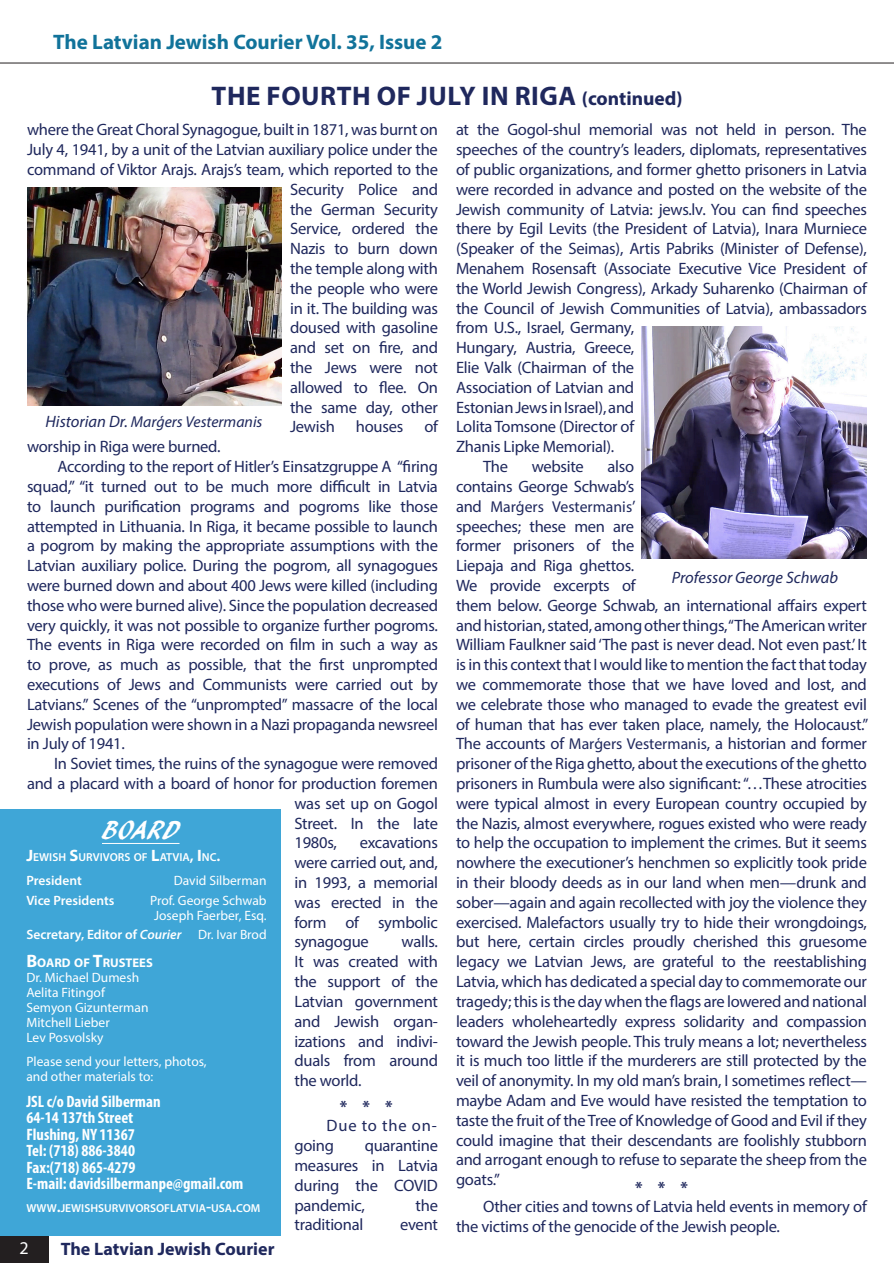
<style>
.page{position:relative;width:894px;height:1263px;background:#fff}
.page>*{position:absolute;margin:0;border:0;box-sizing:border-box;transform-origin:0 0}
.t1{font:700 27px "Myriad Pro";letter-spacing:.02em;color:#1f285d}
.t2{font:27px "ARBLANCA";color:#fff}
.t3{font:700 21px "Myriad Pro";color:#11739a}
.t4{font:700 18px "Myriad Pro";color:#1f285d}
.t5{font:18px "Myriad Pro";color:#fff}
.body{font:16.5px/19.8px "Myriad Pro";letter-spacing:-.015em;color:#1f285d;text-align:justify}
.sidebar{font:700 condensed 16.5px "Myriad Pro";color:#fff}
.t6{font:italic 16.5px "Myriad Pro";color:#1f285d}
.body-2{font:16.5px "Myriad Pro";letter-spacing:.05em;color:#1f285d}
.body-3{font:700 16.5px "Myriad Pro";color:#1f285d}
.t7{font:italic 15.75px "Myriad Pro";color:#1f285d}
.body-4{font:15.75px "Myriad Pro";color:#1f285d}
.sidebar-2{font:13.5px/15px "Myriad Pro";color:#fff}
.sidebar-3{font:600 13.5px "Myriad Pro";color:#fff}
.t8{font:700 12.6px "Myriad Pro";color:#fff}
.sidebar-4{font:600 11.55px "Myriad Pro";color:#fff}
.s1{font-size:19.5px}
.s2{font-size:16.5px}
.s3{font-weight:700;font-size:16.5px}
.s4{font-style:italic}
.s5{font-weight:400}
.s6{font-size:18px}
.s7{font-size:15.75px}
</style>
<div class="page">
<div style="left:0;top:1236px;width:48px;height:27px;background:#231f20"></div>
<hr style="left:0;top:63px;width:893px;height:1px;background:#231f20">
<div style="left:0;top:809px;width:281px;height:427px;background:#3fa6d7"></div>
<hr style="left:102px;top:843px;width:77px;height:1px;background:#fff">
<img style="left:27px;top:187px;width:254px;height:218px">
<img style="left:641px;top:326px;width:225px;height:233px">
<p class="t3" style="left:53px;top:29px;width:390px">The Latvian Jewish Courier Vol. 35, Issue 2</p>
<p class="t1" style="left:211px;top:78px;width:472px">THE FOURTH OF JULY IN RIGA <span class="s1">(continued)</span></p>
<p class="body" style="left:27px;top:120px;width:412px">where the Great Choral Synagogue, built in 1871, was burnt on</p>
<p class="body" style="left:27px;top:139px;width:412px">July 4, 1941, by a unit of the Latvian auxiliary police under the</p>
<p class="body" style="left:27px;top:159px;width:412px">command of Viktor Arajs. Arajs’s team, which reported to the</p>
<p class="body" style="left:290px;top:179px;width:149px">Security Police and</p>
<p class="body" style="left:290px;top:199px;width:149px">the German Security</p>
<p class="body" style="left:290px;top:219px;width:149px">Service, ordered the</p>
<p class="body" style="left:290px;top:238px;width:149px">Nazis to burn down</p>
<p class="body" style="left:290px;top:258px;width:149px">the temple along with</p>
<p class="body" style="left:290px;top:278px;width:149px">the people who were</p>
<p class="body" style="left:290px;top:298px;width:149px">in it. The building was</p>
<p class="body" style="left:290px;top:318px;width:149px">doused with gasoline</p>
<p class="body" style="left:290px;top:337px;width:149px">and set on fire, and</p>
<p class="body" style="left:290px;top:357px;width:149px">the Jews were not</p>
<p class="body" style="left:290px;top:377px;width:149px">allowed to flee. On</p>
<p class="body" style="left:290px;top:397px;width:149px">the same day, other</p>
<p class="body" style="left:290px;top:417px;width:46px">Jewish</p>
<p class="body" style="left:356px;top:417px;width:49px">houses</p>
<p class="body" style="left:424px;top:417px;width:15px">of</p>
<p class="body" style="left:27px;top:436px;width:195px">worship in Riga were burned.</p>
<p class="body" style="left:27px;top:456px;width:412px;text-indent:30px">According to the report of Hitler’s Einsatzgruppe A “firing squad,” “it turned out to be much more difficult in Latvia to launch purification programs and pogroms like those attempted in Lithuania. In Riga, it became possible to launch a pogrom by making the appropriate assumptions with the Latvian auxiliary police. During the pogrom, all synagogues were burned down and about 400 Jews were killed (including those who were burned alive). Since the population decreased very quickly, it was not possible to organize further pogroms.<br>The events in Riga were recorded on film in such a way as to prove, as much as possible, that the first unprompted executions of Jews and Communists were carried out by Latvians.” Scenes of the “unprompted” massacre of the local Jewish population were shown in a Nazi propaganda newsreel in July of 1941.</p>
<p class="body" style="left:54px;top:753px;width:385px">In Soviet times, the ruins of the synagogue were removed</p>
<p class="body" style="left:27px;top:773px;width:412px">and a placard with a board of honor for production foremen</p>
<p class="body" style="left:294px;top:793px;width:145px">was set up on Gogol</p>
<p class="body" style="left:294px;top:813px;width:145px">Street. In the late</p>
<p class="body" style="left:294px;top:832px;width:44px">1980s,</p>
<p class="t7" style="left:46px;top:412px;width:218px"><span class="s2">Historian Dr.</span> Marģers Vestermanis</p>
<p class="t2" style="left:102px;top:815px;width:79px">BOARD</p>
<p class="sidebar-4" style="left:26px;top:850px;width:195px"><span class="s3">J</span>EWISH <span class="s3">S</span>URVIVORS OF <span class="s3">L</span>ATVIA<span class="s2">,</span> <span class="s3">I</span>NC<span class="s2">.</span></p>
<p class="sidebar-3" style="left:26px;top:872px;width:57px">President</p>
<p class="sidebar-2" style="left:174px;top:873px;width:94px">David Silberman</p>
<p class="sidebar-3" style="left:26px;top:891px;width:89px">Vice Presidents</p>
<p class="sidebar-2" style="left:150px;top:892px;width:118px">Prof. George Schwab</p>
<p class="sidebar-2" style="left:154px;top:907px;width:114px">Joseph Faerber, Esq.</p>
<p class="sidebar-3" style="left:26px;top:926px;width:241px">Secretary, Editor of <span class="s4">Courier</span> <span class="s5">Dr. Ivar Brod</span></p>
<p class="t8" style="left:26px;top:954px;width:128px"><span class="s6">B</span>OARD OF <span class="s6">T</span>RUSTEES</p>
<p class="sidebar-2" style="left:26px;top:969px;width:114px">Dr. Michael Dumesh</p>
<p class="sidebar-2" style="left:26px;top:984px;width:80px">Aelita Fitingof</p>
<p class="sidebar-2" style="left:26px;top:999px;width:123px">Semyon Gizunterman</p>
<p class="sidebar-2" style="left:26px;top:1014px;width:85px">Mitchell Lieber</p>
<p class="sidebar-2" style="left:26px;top:1029px;width:79px">Lev Posvolsky</p>
<p class="sidebar-2" style="left:26px;top:1053px;width:182px">Please send your letters, photos, and other materials to:</p>
<p class="sidebar" style="left:26px;top:1090px;width:136px">JSL c/o David Silberman</p>
<p class="sidebar" style="left:26px;top:1107px;width:108px">64-14 137th Street</p>
<p class="sidebar" style="left:26px;top:1123px;width:110px">Flushing, NY 11367</p>
<p class="sidebar" style="left:26px;top:1140px;width:110px">Tel: (718) 886-3840</p>
<p class="sidebar" style="left:26px;top:1156px;width:111px">Fax:(718) 865-4279</p>
<p class="sidebar" style="left:26px;top:1173px;width:218px">E-mail: davidsilbermanpe@gmail.com</p>
<p class="sidebar-4" style="left:26px;top:1200px;width:235px">WWW<span class="s2">.</span>JEWISHSURVIVORSOFLATVIA<span class="s2">-</span>USA<span class="s2">.</span>COM</p>
<p class="body" style="left:294px;top:832px;width:145px;text-indent:65px">excavations were carried out, and, in 1993, a memorial was erected in the form of symbolic synagogue</p>
<p class="body" style="left:294px;top:931px;width:145px;text-indent:107px">walls.<br>It was created with the support of the</p>
<p class="body" style="left:294px;top:991px;width:145px">Latvian government and Jewish organ&shy;izations and indivi&shy;duals from around the world.</p>
<p class="body-3" style="left:339px;top:1095px;width:54px">* * *</p>
<p class="body-2" style="left:326px;top:1115px;width:112px">Due to the on-</p>
<p class="body" style="left:294px;top:1135px;width:41px">going</p>
<p class="body" style="left:294px;top:1135px;width:145px;text-indent:70px">quarantine measures in Latvia during the COVID pandemic,</p>
<p class="body" style="left:415px;top:1195px;width:24px">the</p>
<p class="t5" style="left:19px;top:1236px;width:11px">2</p>
<p class="t4" style="left:61px;top:1237px;width:215px">The Latvian Jewish Courier</p>
<p class="body" style="left:294px;top:1214px;width:70px">traditional</p>
<p class="body" style="left:400px;top:1214px;width:39px">event</p>
<p class="body" style="left:456px;top:120px;width:412px;text-align:left">at the Gogol-shul memorial was not held in person. The speeches of the country’s leaders, diplomats, representatives of public organizations, and former ghetto prisoners in Latvia were recorded in advance and posted on the website of the Jewish community of Latvia: jews.lv. You can find speeches there by Egil Levits (the President of Latvia), Inara Murniece (Speaker of the Seimas), Artis Pabriks (Minister of Defense), Menahem Rosensaft (Associate Executive Vice President of the World Jewish Congress), Arkady Suharenko (Chairman of the Council of Jewish Communities of Latvia), ambassadors from U.S., Israel, Germany,<br>Hungary, Austria, Greece,<br>Elie Valk (Chairman of the<br>Association of Latvian and<br>Estonian Jews in Israel), and<br>Lolita Tomsone (Director of<br>Zhanis Lipke Memorial).</p>
<p class="body" style="left:483px;top:456px;width:27px">The</p>
<p class="body" style="left:531px;top:456px;width:54px">website</p>
<p class="body" style="left:456px;top:456px;width:180px;text-align:right">also<br>contains George Schwab’s</p>
<p class="body-4" style="left:456px;top:497px;width:181px"><span class="s2">and</span> Marģers Vestermanis<span class="s2">’</span></p>
<p class="body" style="left:456px;top:516px;width:414px;text-align:left">speeches; these men are<br>former prisoners of the<br>Liepaja and Riga ghettos.<br>We provide excerpts of<br>them below. George Schwab, an international affairs expert and historian, stated, among other things, “The American writer William Faulkner said ‘The past is never dead. Not even past.’ It is in this context that I would like to mention the fact that today we commemorate those that we have loved and lost, and we celebrate those who managed to evade the greatest evil of human that has ever taken place, namely, the Holocaust.” The accounts of <span class="s7">Marģers Vestermanis</span>, a historian and former prisoner of the Riga ghetto, about the executions of the ghetto prisoners in Rumbula were also significant: “…These atrocities were typical almost in every European country occupied by the Nazis, almost everywhere, rogues existed who were ready to help the occupation to implement the crimes. But it seems nowhere the executioner’s henchmen so explicitly took pride in their bloody deeds as in our land when men—drunk and sober—again and again recollected with joy the violence they exercised. Malefactors usually try to hide their wrongdoings, but here, certain circles proudly cherished this gruesome legacy we Latvian Jews, are grateful to the reestablishing Latvia, which has dedicated a special day to commemorate our tragedy; this is the day when the flags are lowered and national leaders wholeheartedly express solidarity and compassion toward the Jewish people. This truly means a lot; nevertheless it is much too little if the murderers are still protected by the veil of anonymity. In my old man’s brain, I sometimes reflect— maybe Adam and Eve would have resisted the temptation to taste the fruit of the Tree of Knowledge of Good and Evil if they could imagine that their descendants are foolishly stubborn and arrogant enough to refuse to separate the sheep from the goats.”</p>
<p class="t6" style="left:671px;top:567px;width:168px">Professor George Schwab</p>
<p class="body-3" style="left:634px;top:1176px;width:54px">* * *</p>
<p class="body" style="left:456px;top:1196px;width:412px;text-indent:27px">Other cities and towns of Latvia held events in memory of the victims of the genocide of the Jewish people.</p>
</div>
